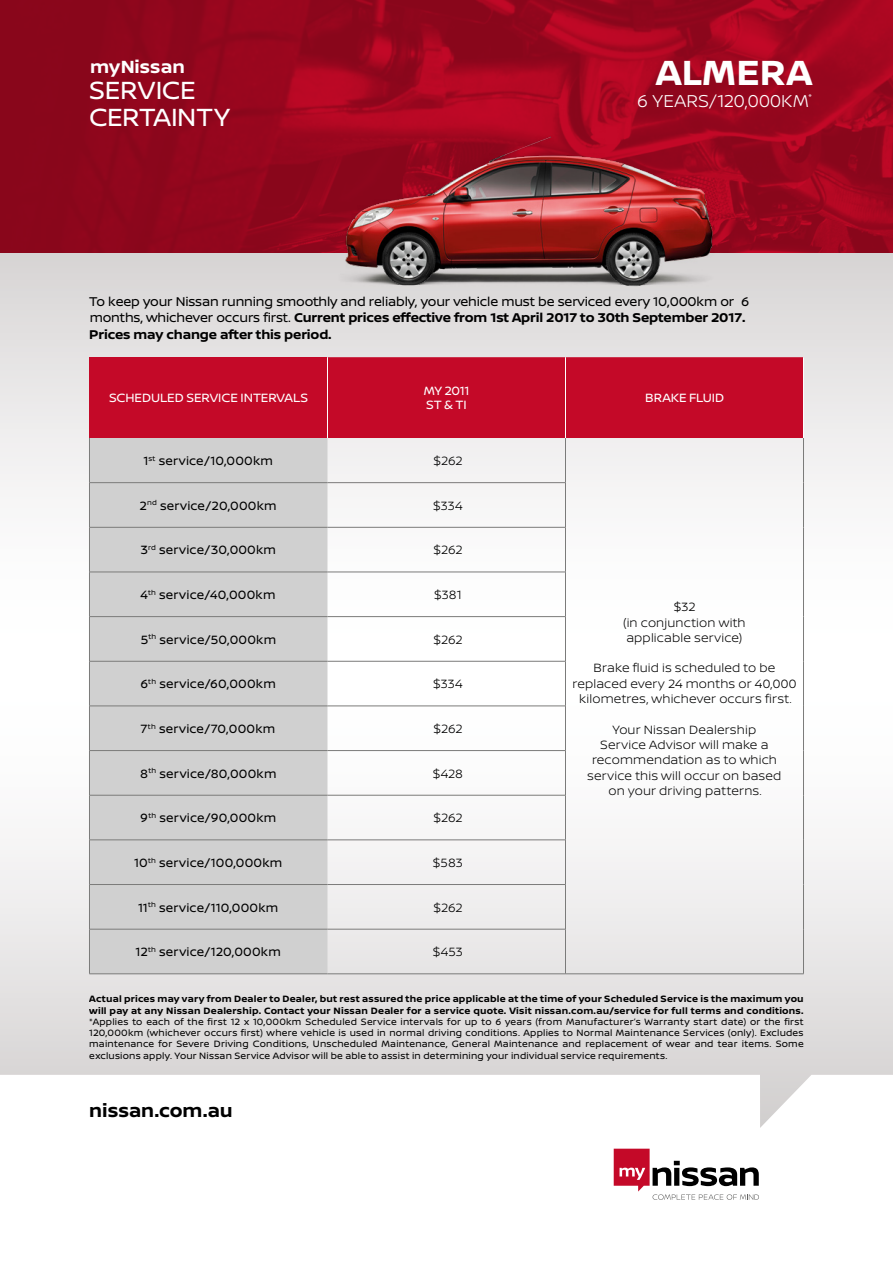
<style>
.page{position:relative;width:893px;height:1263px;background:#fff}
.page>*{position:absolute;margin:0;border:0;box-sizing:border-box;transform-origin:0 0}
.t1{font:700 37.2px "Nissan Brand";letter-spacing:.01em;color:#fff}
.t2{font:26.4px/26.4px "Nissan Brand";letter-spacing:-.015em;color:#fff}
.t3{font:700 19.5px "Nissan Brand";letter-spacing:-.005em;color:#000}
.t4{font:700 18.75px "Nissan Brand";color:#fff}
.t5{font:300 18.3px "Nissan Brand";letter-spacing:.01em;color:#fff}
.t6{font:13.5px/16.2px "Nissan Brand";letter-spacing:-.01em;color:#000}
.t7{font:300 12.75px/15.3px "Nissan Brand";letter-spacing:.01em;color:#000;text-align:center}
.t8{font:12.75px "Nissan Brand";letter-spacing:.015em;color:#000}
.t9{font:12.75px "Nissan Brand";letter-spacing:-.01em;color:#fff}
.t10{font:12.75px/14.2px "Nissan Brand";letter-spacing:-.03em;color:#fff}
.t11{font:9.75px/11.2px "Nissan Brand";letter-spacing:.02em;color:#000;text-align:justify}
.t12{font:700 9.75px/11.2px "Nissan Brand";letter-spacing:.02em;color:#000}
.s1{font-weight:700}
</style>
<div class="page">
<svg style="left:0;top:0;width:893px;height:253px;background:#98061e"></svg>
<div style="left:89px;top:357px;width:238px;height:81px;background:#c40928"></div>
<div style="left:328px;top:357px;width:475px;height:81px;background:#c40928"></div>
<div style="left:90px;top:438px;width:237px;height:535px;background:#d0d0d0"></div>
<hr style="left:565px;top:357px;width:1px;height:81px;background:#fff">
<hr style="left:89px;top:483px;width:1px;height:44px;background:#7b7b7a">
<hr style="left:89px;top:527px;width:1px;height:45px;background:#7b7b7a">
<hr style="left:89px;top:572px;width:1px;height:44px;background:#7b7b7a">
<hr style="left:89px;top:617px;width:1px;height:44px;background:#7b7b7a">
<hr style="left:89px;top:661px;width:1px;height:45px;background:#7b7b7a">
<hr style="left:89px;top:706px;width:1px;height:44px;background:#7b7b7a">
<hr style="left:89px;top:751px;width:1px;height:44px;background:#7b7b7a">
<hr style="left:89px;top:795px;width:1px;height:45px;background:#7b7b7a">
<hr style="left:89px;top:840px;width:1px;height:44px;background:#7b7b7a">
<hr style="left:89px;top:885px;width:1px;height:44px;background:#7b7b7a">
<hr style="left:89px;top:929px;width:1px;height:45px;background:#7b7b7a">
<hr style="left:89px;top:438px;width:1px;height:44px;background:#7b7b7a">
<hr style="left:89px;top:482px;width:238px;height:1px;background:#7b7b7a">
<hr style="left:565px;top:438px;width:1px;height:44px;background:#7b7b7a">
<hr style="left:803px;top:438px;width:1px;height:45px;background:#7b7b7a">
<hr style="left:327px;top:482px;width:239px;height:1px;background:#7b7b7a">
<hr style="left:803px;top:483px;width:1px;height:44px;background:#7b7b7a">
<hr style="left:803px;top:527px;width:1px;height:45px;background:#7b7b7a">
<hr style="left:803px;top:572px;width:1px;height:45px;background:#7b7b7a">
<hr style="left:803px;top:617px;width:1px;height:44px;background:#7b7b7a">
<hr style="left:803px;top:661px;width:1px;height:45px;background:#7b7b7a">
<hr style="left:803px;top:706px;width:1px;height:44px;background:#7b7b7a">
<hr style="left:803px;top:750px;width:1px;height:45px;background:#7b7b7a">
<hr style="left:803px;top:795px;width:1px;height:45px;background:#7b7b7a">
<hr style="left:803px;top:840px;width:1px;height:44px;background:#7b7b7a">
<hr style="left:803px;top:884px;width:1px;height:45px;background:#7b7b7a">
<hr style="left:803px;top:929px;width:1px;height:45px;background:#7b7b7a">
<hr style="left:565px;top:483px;width:1px;height:44px;background:#7b7b7a">
<hr style="left:327px;top:527px;width:239px;height:1px;background:#7b7b7a">
<hr style="left:565px;top:527px;width:1px;height:45px;background:#7b7b7a">
<hr style="left:327px;top:572px;width:239px;height:1px;background:#7b7b7a">
<hr style="left:565px;top:572px;width:1px;height:44px;background:#7b7b7a">
<hr style="left:327px;top:616px;width:239px;height:1px;background:#7b7b7a">
<hr style="left:565px;top:617px;width:1px;height:44px;background:#7b7b7a">
<hr style="left:327px;top:661px;width:239px;height:1px;background:#7b7b7a">
<hr style="left:565px;top:661px;width:1px;height:45px;background:#7b7b7a">
<hr style="left:327px;top:706px;width:239px;height:1px;background:#7b7b7a">
<hr style="left:565px;top:706px;width:1px;height:44px;background:#7b7b7a">
<hr style="left:327px;top:750px;width:239px;height:1px;background:#7b7b7a">
<hr style="left:565px;top:751px;width:1px;height:44px;background:#7b7b7a">
<hr style="left:327px;top:795px;width:239px;height:1px;background:#7b7b7a">
<hr style="left:565px;top:795px;width:1px;height:45px;background:#7b7b7a">
<hr style="left:327px;top:840px;width:239px;height:1px;background:#7b7b7a">
<hr style="left:565px;top:840px;width:1px;height:44px;background:#7b7b7a">
<hr style="left:327px;top:884px;width:239px;height:1px;background:#7b7b7a">
<hr style="left:565px;top:885px;width:1px;height:44px;background:#7b7b7a">
<hr style="left:327px;top:929px;width:239px;height:1px;background:#7b7b7a">
<hr style="left:565px;top:929px;width:1px;height:45px;background:#7b7b7a">
<hr style="left:327px;top:973px;width:238px;height:1px;background:#7b7b7a">
<hr style="left:565px;top:973px;width:239px;height:1px;background:#7b7b7a">
<hr style="left:89px;top:527px;width:238px;height:1px;background:#7b7b7a">
<hr style="left:89px;top:572px;width:238px;height:1px;background:#7b7b7a">
<hr style="left:89px;top:616px;width:238px;height:1px;background:#7b7b7a">
<hr style="left:89px;top:661px;width:238px;height:1px;background:#7b7b7a">
<hr style="left:89px;top:706px;width:238px;height:1px;background:#7b7b7a">
<hr style="left:89px;top:750px;width:238px;height:1px;background:#7b7b7a">
<hr style="left:89px;top:795px;width:238px;height:1px;background:#7b7b7a">
<hr style="left:89px;top:840px;width:238px;height:1px;background:#7b7b7a">
<hr style="left:89px;top:884px;width:238px;height:1px;background:#7b7b7a">
<hr style="left:89px;top:929px;width:238px;height:1px;background:#7b7b7a">
<hr style="left:89px;top:973px;width:238px;height:1px;background:#7b7b7a">
<svg style="left:614px;top:1149px;width:145px;height:51px"></svg>
<img style="left:319px;top:127px;width:412px;height:177px">
<h3 class="t4" style="left:90px;top:53px;width:96px">myNissan</h3>
<h2 class="t2" style="left:89px;top:76px;width:142px">SERVICE<br>CERTAINTY</h2>
<h1 class="t1" style="left:656px;top:45px;width:158px">ALMERA</h1>
<h3 class="t5" style="left:637px;top:87px;width:177px">6 YEARS/120,000KM<sup>*</sup></h3>
<p class="t6" style="left:89px;top:293px;width:661px">To keep your Nissan running smoothly and reliably, your vehicle must be serviced every 10,000km or 6 months, whichever occurs first. <span class="s1">Current prices effective from 1st April 2017 to 30th September 2017.<br>Prices may change after this period.</span></p>
<h3 class="t9" style="left:109px;top:389px;width:201px">SCHEDULED SERVICE INTERVALS</h3>
<h3 class="t10" style="left:424px;top:383px;width:47px">MY 2011<br>ST &amp; TI</h3>
<h3 class="t9" style="left:645px;top:389px;width:80px">BRAKE FLUID</h3>
<h3 class="t8" style="left:143px;top:451px;width:131px">1<sup>st</sup> service/10,000km</h3>
<h3 class="t7" style="left:433px;top:453px;width:31px">$262</h3>
<h3 class="t8" style="left:140px;top:496px;width:138px">2<sup>nd</sup> service/20,000km</h3>
<h3 class="t7" style="left:433px;top:497px;width:31px">$334</h3>
<h3 class="t8" style="left:140px;top:541px;width:137px">3<sup>rd</sup> service/30,000km</h3>
<h3 class="t7" style="left:433px;top:542px;width:31px">$262</h3>
<h3 class="t8" style="left:140px;top:585px;width:137px">4<sup>th</sup> service/40,000km</h3>
<h3 class="t7" style="left:434px;top:586px;width:29px">$381</h3>
<h3 class="t8" style="left:141px;top:630px;width:137px">5<sup>th</sup> service/50,000km</h3>
<h3 class="t7" style="left:433px;top:631px;width:31px">$262</h3>
<h3 class="t8" style="left:141px;top:675px;width:137px">6<sup>th</sup> service/60,000km</h3>
<h3 class="t7" style="left:433px;top:676px;width:31px">$334</h3>
<h3 class="t8" style="left:141px;top:719px;width:136px">7<sup>th</sup> service/70,000km</h3>
<h3 class="t7" style="left:433px;top:720px;width:31px">$262</h3>
<h3 class="t8" style="left:140px;top:764px;width:138px">8<sup>th</sup> service/80,000km</h3>
<h3 class="t7" style="left:433px;top:765px;width:32px">$428</h3>
<h3 class="t8" style="left:140px;top:809px;width:138px">9<sup>th</sup> service/90,000km</h3>
<h3 class="t7" style="left:433px;top:810px;width:31px">$262</h3>
<h3 class="t8" style="left:134px;top:853px;width:150px">10<sup>th</sup> service/100,000km</h3>
<h3 class="t7" style="left:433px;top:854px;width:31px">$583</h3>
<h3 class="t8" style="left:138px;top:898px;width:142px">11<sup>th</sup> service/110,000km</h3>
<h3 class="t7" style="left:433px;top:899px;width:31px">$262</h3>
<h3 class="t8" style="left:136px;top:943px;width:147px">12<sup>th</sup> service/120,000km</h3>
<h3 class="t7" style="left:433px;top:944px;width:31px">$453</h3>
<p class="t12" style="left:89px;top:993px;width:716px">Actual prices may vary from Dealer to Dealer, but rest assured the price applicable at the time of your Scheduled Service is the maximum you will pay at any Nissan Dealership. Contact your Nissan Dealer for a service quote. Visit nissan.com.au/service for full terms and conditions.</p>
<p class="t11" style="left:89px;top:1015px;width:716px">*Applies to each of the first 12 x 10,000km Scheduled Service intervals for up to 6 years (from Manufacturer’s Warranty start date) or the first 120,000km (whichever occurs first) where vehicle is used in normal driving conditions. Applies to Normal Maintenance Services (only). Excludes maintenance for Severe Driving Conditions, Unscheduled Maintenance, General Maintenance and replacement of wear and tear items. Some exclusions apply. Your Nissan Service Advisor will be able to assist in determining your individual service requirements.</p>
<h3 class="t7" style="left:623px;top:599px;width:124px">$32<br>(in conjunction with applicable service)</h3>
<h3 class="t7" style="left:572px;top:660px;width:225px">Brake fluid is scheduled to be replaced every 24 months or 40,000 kilometres, whichever occurs first.</h3>
<h3 class="t7" style="left:587px;top:721px;width:196px">Your Nissan Dealership<br>Service Advisor will make a recommendation as to which service this will occur on based on your driving patterns.</h3>
<h3 class="t3" style="left:89px;top:1097px;width:145px">nissan.com.au</h3>
</div>
